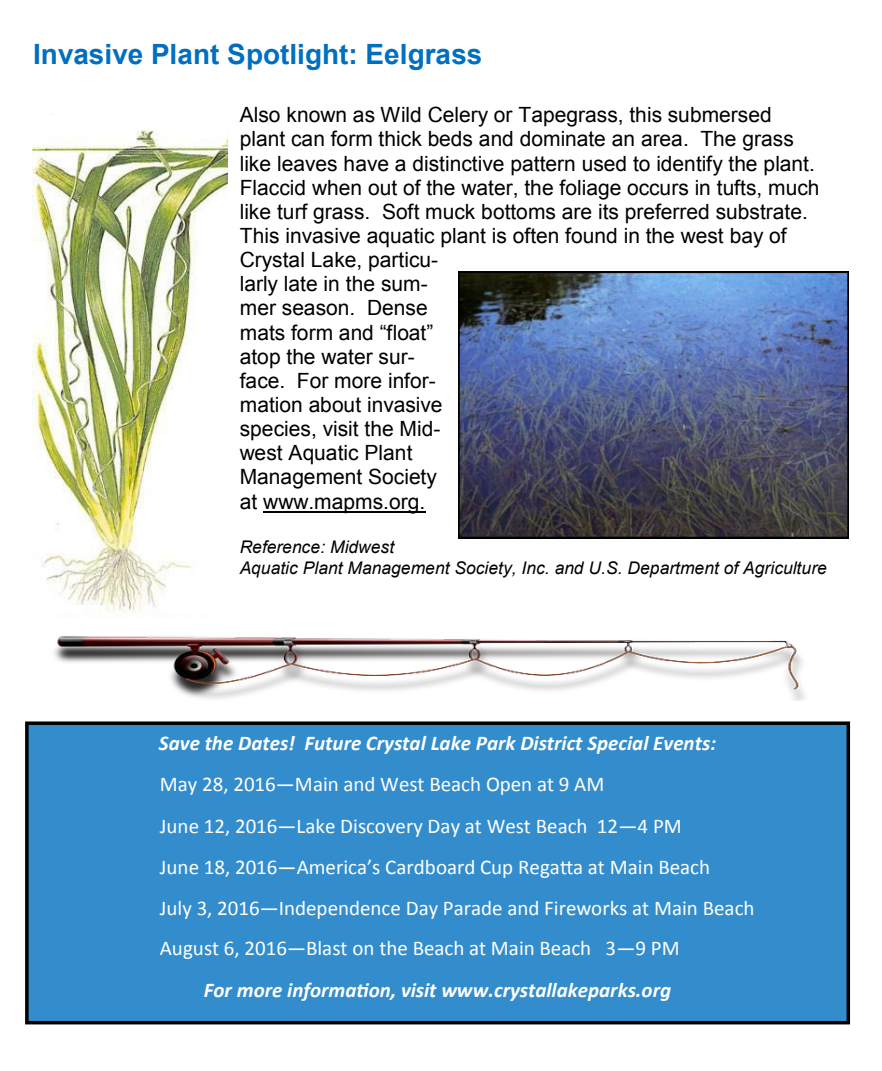
<style>
.page{position:relative;width:882px;height:1071px;background:#fff}
.page>*{position:absolute;margin:0;border:0;box-sizing:border-box;transform-origin:0 0}
.t1{font:700 28px "Arial";color:#006fc0}
.t2{font:21px/24.2px "Arial";color:#000}
.t3{font:21px/40.9px "Calibri";color:#fff}
.t4{font:italic 700 21px "Calibri";color:#fff}
.t5{font:italic 17.5px/20.1px "Arial";color:#000}
</style>
<div class="page">
<div style="left:27px;top:723px;width:821px;height:300px;background:#338dcd"></div>
<div style="left:25px;top:721px;width:825px;height:303px;border:4px solid #000"></div>
<hr style="left:263px;top:511px;width:162px;height:1px;background:#000">
<img style="left:458px;top:272px;width:391px;height:266px">
<img style="left:54px;top:636px;width:751px;height:64px">
<img style="left:32px;top:129px;width:195px;height:483px">
<h1 class="t1" style="left:33px;top:36px;width:451px">Invasive Plant Spotlight: Eelgrass</h1>
<p class="t2" style="left:240px;top:103px;width:581px">Also known as Wild Celery or Tapegrass, this submersed plant can form thick beds and dominate an area. The grass like leaves have a distinctive pattern used to identify the plant.<br>Flaccid when out of the water, the foliage occurs in tufts, much like turf grass. Soft muck bottoms are its preferred substrate.<br>This invasive aquatic plant is often found in the west bay of Crystal Lake, particu-<br>larly late in the sum-<br>mer season. Dense<br>mats form and “float”<br>atop the water sur-<br>face. For more infor-<br>mation about invasive<br>species, visit the Mid-<br>west Aquatic Plant<br>Management Society<br>at www.mapms.org.</p>
<p class="t5" style="left:240px;top:537px;width:589px">Reference: Midwest<br>Aquatic Plant Management Society, Inc. and U.S. Department of Agriculture</p>
<p class="t4" style="left:159px;top:730px;width:559px">Save the Dates! Future Crystal Lake Park District Special Events:</p>
<p class="t3" style="left:160px;top:764px;width:596px">May 28, 2016—Main and West Beach Open at 9 AM<br>June 12, 2016—Lake Discovery Day at West Beach 12—4 PM<br>June 18, 2016—America’s Cardboard Cup Regatta at Main Beach<br>July 3, 2016—Independence Day Parade and Fireworks at Main Beach August 6, 2016—Blast on the Beach at Main Beach 3—9 PM</p>
<p class="t4" style="left:204px;top:976px;width:469px">For more information, visit www.crystallakeparks.org</p>
</div>
